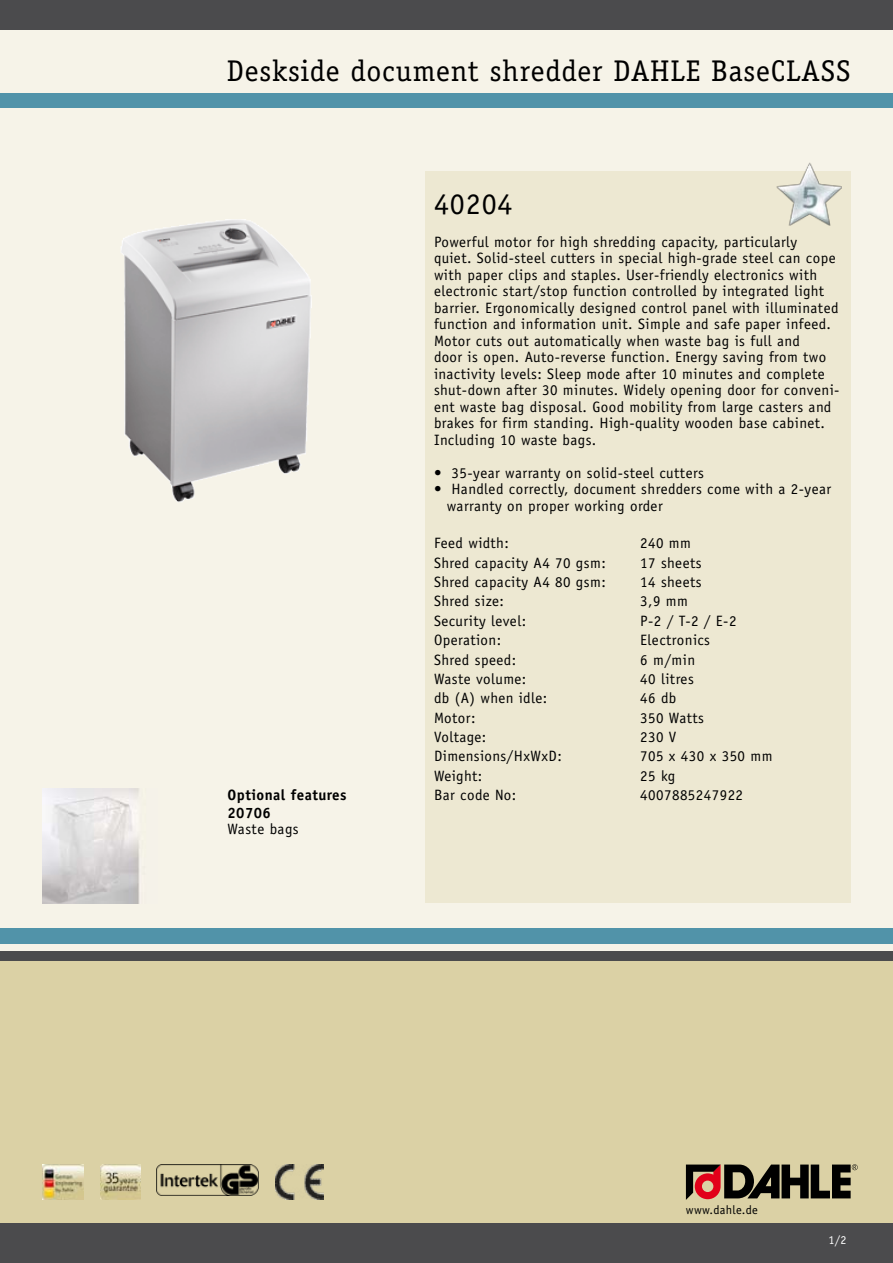
<style>
.page{position:relative;width:893px;height:1263px;background:#f6f3e8}
.page>*{position:absolute;margin:0;border:0;box-sizing:border-box;transform-origin:0 0}
.t1{font:30px "Officina Serif Std";letter-spacing:.03em;color:#000}
.t2{font:15px/16.5px "Officina Sans Std";letter-spacing:.03em;color:#000}
.t3{font:700 15px/18px "Officina Sans Std";letter-spacing:.03em;color:#000}
.t4{font:12.3px "Officina Sans Std";letter-spacing:.03em;color:#000}
.t5{font:12px "Officina Sans Std";color:#fff}
</style>
<div class="page">
<div style="left:0;top:0;width:893px;height:30px;background:#4b4b4d"></div>
<div style="left:0;top:956px;width:893px;height:282px;background:#dbd1a5"></div>
<div style="left:0;top:1224px;width:893px;height:39px;background:#4b4b4d"></div>
<div style="left:0;top:928px;width:893px;height:15px;background:#5193a9"></div>
<div style="left:0;top:951px;width:893px;height:9px;background:#4b4b4d"></div>
<img style="left:100px;top:1164px;width:41px;height:35px">
<img style="left:156px;top:1164px;width:102px;height:31px">
<img style="left:275px;top:1164px;width:49px;height:35px">
<img style="left:43px;top:1164px;width:40px;height:35px">
<img style="left:121px;top:219px;width:191px;height:283px">
<img style="left:43px;top:789px;width:97px;height:115px">
<svg style="left:686px;top:1164px;width:172px;height:36px"></svg>
<div style="left:0;top:94px;width:893px;height:14px;background:#5193a9"></div>
<div style="left:425px;top:171px;width:425px;height:731px;background:#ede8d2"></div>
<img style="left:776px;top:162px;width:66px;height:64px">
<h1 class="t1" style="left:227px;top:53px;width:625px">Deskside document shredder DAHLE BaseCLASS</h1>
<p class="t3" style="left:227px;top:785px;width:121px">Optional features<br>20706</p>
<p class="t2" style="left:227px;top:821px;width:73px">Waste bags</p>
<h1 class="t1" style="left:434px;top:186px;width:80px">40204</h1>
<p class="t2" style="left:434px;top:233px;width:407px">Powerful motor for high shredding capacity, particularly<br>quiet. Solid-steel cutters in special high-grade steel can cope with paper clips and staples. User-friendly electronics with electronic start/stop function controlled by integrated light barrier. Ergonomically designed control panel with illuminated function and information unit. Simple and safe paper infeed.<br>Motor cuts out automatically when waste bag is full and<br>door is open. Auto-reverse function. Energy saving from two inactivity levels: Sleep mode after 10 minutes and complete shut-down after 30 minutes. Widely opening door for conveni&shy;ent waste bag disposal. Good mobility from large casters and brakes for firm standing. High-quality wooden base cabinet.<br>Including 10 waste bags.</p>
<p class="t2" style="left:434px;top:464px;width:272px">• 35-year warranty on solid-steel cutters</p>
<p class="t2" style="left:447px;top:481px;width:386px;text-indent:-13px">• Handled correctly, document shredders come with a 2-year warranty on proper working order</p>
<p class="t2" style="left:434px;top:535px;width:76px">Feed width:</p>
<p class="t2" style="left:640px;top:535px;width:52px">240 mm</p>
<p class="t2" style="left:434px;top:554px;width:173px">Shred capacity A4 70 gsm:</p>
<p class="t2" style="left:640px;top:554px;width:63px">17 sheets</p>
<p class="t2" style="left:434px;top:574px;width:173px">Shred capacity A4 80 gsm:</p>
<p class="t2" style="left:640px;top:574px;width:63px">14 sheets</p>
<p class="t2" style="left:434px;top:593px;width:72px">Shred size:</p>
<p class="t2" style="left:640px;top:593px;width:49px">3,9 mm</p>
<p class="t2" style="left:434px;top:612px;width:94px">Security level:</p>
<p class="t2" style="left:640px;top:612px;width:98px">P-2 / T-2 / E-2</p>
<p class="t2" style="left:434px;top:632px;width:69px">Operation:</p>
<p class="t2" style="left:640px;top:632px;width:71px">Electronics</p>
<p class="t2" style="left:434px;top:651px;width:84px">Shred speed:</p>
<p class="t2" style="left:640px;top:651px;width:56px">6 m/min</p>
<p class="t2" style="left:434px;top:671px;width:94px">Waste volume:</p>
<p class="t2" style="left:640px;top:671px;width:55px">40 litres</p>
<p class="t2" style="left:434px;top:690px;width:115px">db (A) when idle:</p>
<p class="t2" style="left:640px;top:690px;width:38px">46 db</p>
<p class="t2" style="left:434px;top:709px;width:43px">Motor:</p>
<p class="t2" style="left:640px;top:709px;width:65px">350 Watts</p>
<p class="t2" style="left:434px;top:729px;width:54px">Voltage:</p>
<p class="t2" style="left:640px;top:729px;width:38px">230 V</p>
<p class="t2" style="left:434px;top:748px;width:129px">Dimensions/HxWxD:</p>
<p class="t2" style="left:640px;top:748px;width:134px">705 x 430 x 350 mm</p>
<p class="t2" style="left:434px;top:767px;width:50px">Weight:</p>
<p class="t2" style="left:640px;top:767px;width:37px">25 kg</p>
<p class="t2" style="left:434px;top:787px;width:84px">Bar code No:</p>
<p class="t2" style="left:640px;top:787px;width:104px">4007885247922</p>
<p class="t4" style="left:686px;top:1203px;width:73px">www.dahle.de</p>
<p class="t5" style="left:828px;top:1233px;width:20px">1/2</p>
</div>
